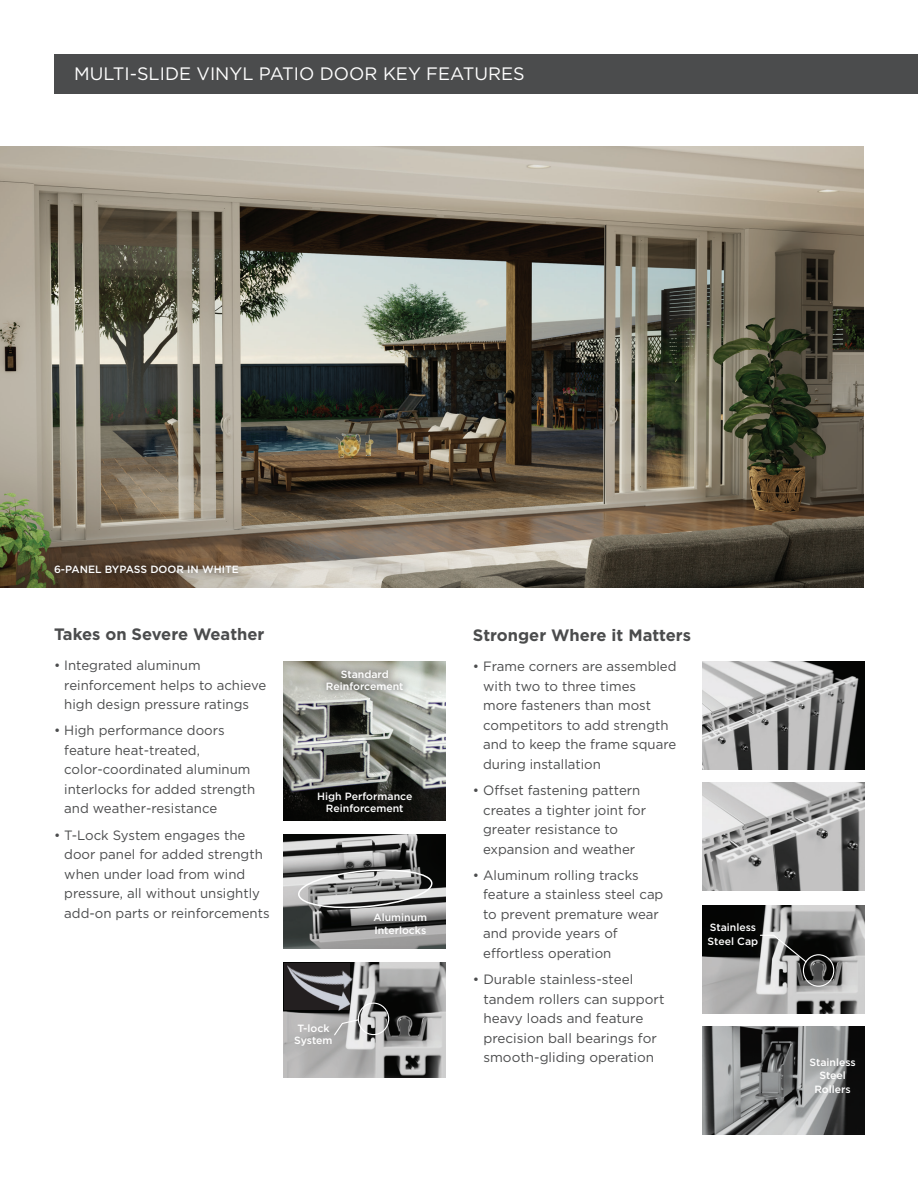
<style>
.page{position:relative;width:918px;height:1188px;background:#fff}
.page>*{position:absolute;margin:0;border:0;box-sizing:border-box;transform-origin:0 0}
.t1{font:18px "Gotham";color:#fff}
.t2{font:700 16.5px "Gotham";color:#4b4c4d}
.t3{font:13.5px/19.5px "Gotham";color:#4b4c4d}
.t4{font:500 10.5px/13.5px "Gotham";color:#fff;text-align:center}
</style>
<div class="page">
<div style="left:54px;top:54px;width:864px;height:40px;background:#4b4c4d"></div>
<img style="left:0;top:146px;width:864px;height:442px">
<div style="left:47px;top:558px;width:199px;height:23px;background:#231f20;opacity:.75"></div>
<img style="left:702px;top:661px;width:162px;height:108px">
<img style="left:702px;top:1026px;width:162px;height:108px">
<img style="left:702px;top:905px;width:162px;height:108px">
<svg style="left:759px;top:934px;width:49px;height:29px"></svg>
<img style="left:702px;top:783px;width:162px;height:108px">
<div style="left:803px;top:954px;width:31px;height:33px;border:1px solid #fff;border-radius:50%"></div>
<img style="left:284px;top:662px;width:162px;height:159px">
<svg style="left:319px;top:663px;width:91px;height:35px;background:#acada5"></svg>
<img style="left:284px;top:962px;width:162px;height:115px">
<img style="left:283px;top:965px;width:71px;height:47px">
<img style="left:284px;top:962px;width:75px;height:45px">
<svg style="left:333px;top:1018px;width:27px;height:18px"></svg>
<div style="left:358px;top:1003px;width:31px;height:32px;border:1px solid #fff;border-radius:50%"></div>
<img style="left:284px;top:834px;width:162px;height:115px">
<svg style="left:298px;top:868px;width:135px;height:42px;background:#979797"></svg>
<p class="t1" style="left:74px;top:63px;width:452px">MULTI-SLIDE VINYL PATIO DOOR KEY FEATURES</p>
<p class="t4" style="left:54px;top:563px;width:186px">6-PANEL BYPASS DOOR IN WHITE</p>
<p class="t2" style="left:54px;top:623px;width:212px">Takes on Severe Weather</p>
<p class="t3" style="left:64px;top:655px;width:203px;text-indent:-10px">• Integrated aluminum reinforcement helps to achieve high design pressure ratings</p>
<p class="t3" style="left:64px;top:721px;width:193px;text-indent:-10px">• High performance doors feature heat-treated, color-coordinated aluminum interlocks for added strength and weather-resistance</p>
<p class="t3" style="left:64px;top:825px;width:207px;text-indent:-10px">• T-Lock System engages the door panel for added strength when under load from wind pressure, all without unsightly add-on parts or reinforcements</p>
<p class="t4" style="left:326px;top:668px;width:79px;line-height:12px">Standard<br>Reinforcement</p>
<p class="t4" style="left:317px;top:790px;width:97px;line-height:12px">High Performance<br>Reinforcement</p>
<p class="t4" style="left:373px;top:910px;width:55px;text-align:left">Aluminum<br>Interlocks</p>
<p class="t4" style="left:294px;top:1022px;width:40px;line-height:12px;text-align:left">T-lock<br>System</p>
<p class="t2" style="left:473px;top:624px;width:220px">Stronger Where it Matters</p>
<p class="t3" style="left:483px;top:656px;width:195px;text-indent:-10px">• Frame corners are assembled with two to three times<br>more fasteners than most competitors to add strength and to keep the frame square during installation</p>
<p class="t3" style="left:483px;top:780px;width:164px;text-indent:-10px">• Offset fastening pattern creates a tighter joint for greater resistance to expansion and weather</p>
<p class="t3" style="left:483px;top:865px;width:182px;text-indent:-10px">• Aluminum rolling tracks feature a stainless steel cap to prevent premature wear and provide years of effortless operation</p>
<p class="t3" style="left:483px;top:969px;width:183px;text-indent:-11px">• Durable stainless-steel tandem rollers can support heavy loads and feature precision ball bearings for smooth-gliding operation</p>
<p class="t4" style="left:708px;top:921px;width:52px;text-align:left">Stainless<br>Steel Cap</p>
<p class="t4" style="left:809px;top:1055px;width:48px">Stainless<br>Steel<br>Rollers</p>
</div>
